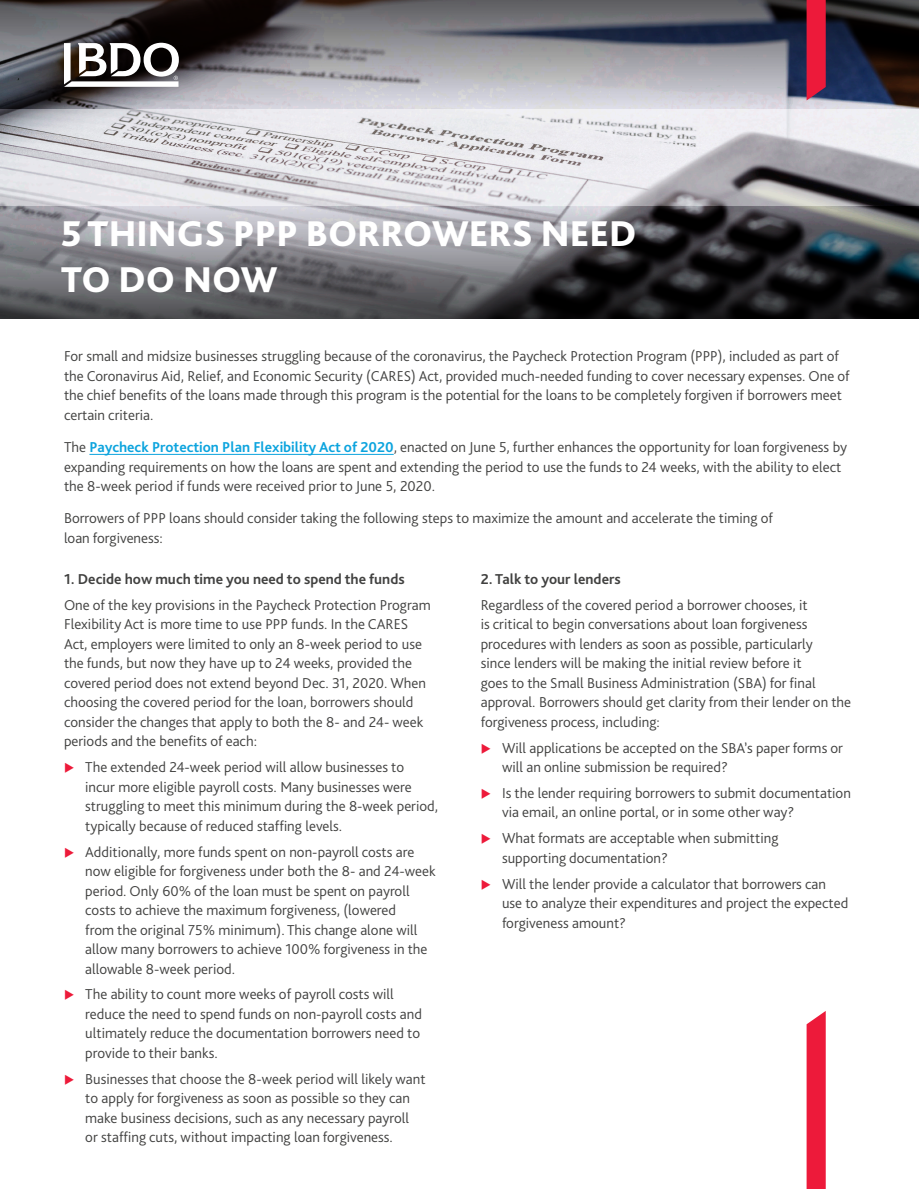
<style>
.page{position:relative;width:919px;height:1189px;background:#fff}
.page>*{position:absolute;margin:0;border:0;box-sizing:border-box;transform-origin:0 0}
.t1{font:800 37.5px/45px "Bliss Pro";color:#fff}
.Body_text_-_3mm_afte{font:300 15px/19.5px "Bliss Pro";color:#414140}
.Body_Bullets{font:300 15px/19.5px "Bliss Pro";color:#414140}
.Body_text_-_3mm_afte-2{font:700 15px "Bliss Pro";color:#414140}
.Body_Bullets-2{font:700 15px "Bliss Pro";color:#414140}
.s1{font-weight:700;color:#0ca4de}
</style>
<div class="page">
<img style="left:0;top:109px;width:918px;height:97px">
<svg style="left:0;top:206px;width:918px;height:113px;background:#5e5e63"></svg>
<svg style="left:0;top:0;width:918px;height:109px;background:#73727a"></svg>
<svg style="left:806px;top:1011px;width:19px;height:177px;background:#ee2947"></svg>
<svg style="left:806px;top:0;width:19px;height:100px;background:#dd1e3e"></svg>
<hr style="left:89px;top:454px;width:304px;height:1px;background:#0ca4de">
<svg style="left:64px;top:43px;width:115px;height:44px"></svg>
<p class="t1" style="left:61px;top:211px;width:577px">5 THINGS PPP BORROWERS NEED<br>TO DO NOW</p>
<p class="Body_text_-_3mm_afte" style="left:64px;top:346px;width:787px">For small and midsize businesses struggling because of the coronavirus, the Paycheck Protection Program (PPP), included as part of the Coronavirus Aid, Relief, and Economic Security (CARES) Act, provided much-needed funding to cover necessary expenses. One of the chief benefits of the loans made through this program is the potential for the loans to be completely forgiven if borrowers meet certain criteria.</p>
<p class="Body_text_-_3mm_afte" style="left:64px;top:437px;width:784px">The <span class="s1">Paycheck Protection Plan Flexibility Act of 2020</span>, enacted on June 5, further enhances the opportunity for loan forgiveness by expanding requirements on how the loans are spent and extending the period to use the funds to 24 weeks, with the ability to elect the 8-week period if funds were received prior to June 5, 2020.</p>
<p class="Body_text_-_3mm_afte" style="left:64px;top:508px;width:710px">Borrowers of PPP loans should consider taking the following steps to maximize the amount and accelerate the timing of loan forgiveness:</p>
<p class="Body_text_-_3mm_afte-2" style="left:64px;top:569px;width:342px">1. Decide how much time you need to spend the funds</p>
<p class="Body_text_-_3mm_afte" style="left:64px;top:594px;width:368px">One of the key provisions in the Paycheck Protection Program Flexibility Act is more time to use PPP funds. In the CARES Act, employers were limited to only an 8-week period to use the funds, but now they have up to 24 weeks, provided the covered period does not extend beyond Dec. 31, 2020. When choosing the covered period for the loan, borrowers should consider the changes that apply to both the 8- and 24- week periods and the benefits of each:</p>
<p class="Body_text_-_3mm_afte" style="left:85px;top:757px;width:354px">The extended 24-week period will allow businesses to<br>incur more eligible payroll costs. Many businesses were struggling to meet this minimum during the 8-week period, typically because of reduced staffing levels.</p>
<p class="Body_text_-_3mm_afte" style="left:85px;top:841px;width:352px">Additionally, more funds spent on non-payroll costs are now eligible for forgiveness under both the 8- and 24-week period. Only 60% of the loan must be spent on payroll costs to achieve the maximum forgiveness, (lowered<br>from the original 75% minimum). This change alone will allow many borrowers to achieve 100% forgiveness in the allowable 8-week period.</p>
<p class="Body_text_-_3mm_afte" style="left:85px;top:984px;width:338px">The ability to count more weeks of payroll costs will reduce the need to spend funds on non-payroll costs and ultimately reduce the documentation borrowers need to provide to their banks.</p>
<p class="Body_text_-_3mm_afte" style="left:85px;top:1068px;width:342px">Businesses that choose the 8-week period will likely want to apply for forgiveness as soon as possible so they can make business decisions, such as any necessary payroll<br>or staffing cuts, without impacting loan forgiveness.</p>
<p class="Body_Bullets-2" style="left:480px;top:569px;width:141px">2. Talk to your lenders</p>
<p class="Body_Bullets" style="left:480px;top:594px;width:372px">Regardless of the covered period a borrower chooses, it<br>is critical to begin conversations about loan forgiveness procedures with lenders as soon as possible, particularly<br>since lenders will be making the initial review before it<br>goes to the Small Business Administration (SBA) for final approval. Borrowers should get clarity from their lender on the forgiveness process, including:</p>
<p class="Body_text_-_3mm_afte" style="left:502px;top:737px;width:342px">Will applications be accepted on the SBA’s paper forms or will an online submission be required?</p>
<p class="Body_text_-_3mm_afte" style="left:502px;top:782px;width:350px">Is the lender requiring borrowers to submit documentation via email, an online portal, or in some other way?</p>
<p class="Body_text_-_3mm_afte" style="left:502px;top:828px;width:278px">What formats are acceptable when submitting supporting documentation?</p>
<p class="Body_text_-_3mm_afte" style="left:502px;top:873px;width:348px">Will the lender provide a calculator that borrowers can use to analyze their expenditures and project the expected forgiveness amount?</p>
</div>
